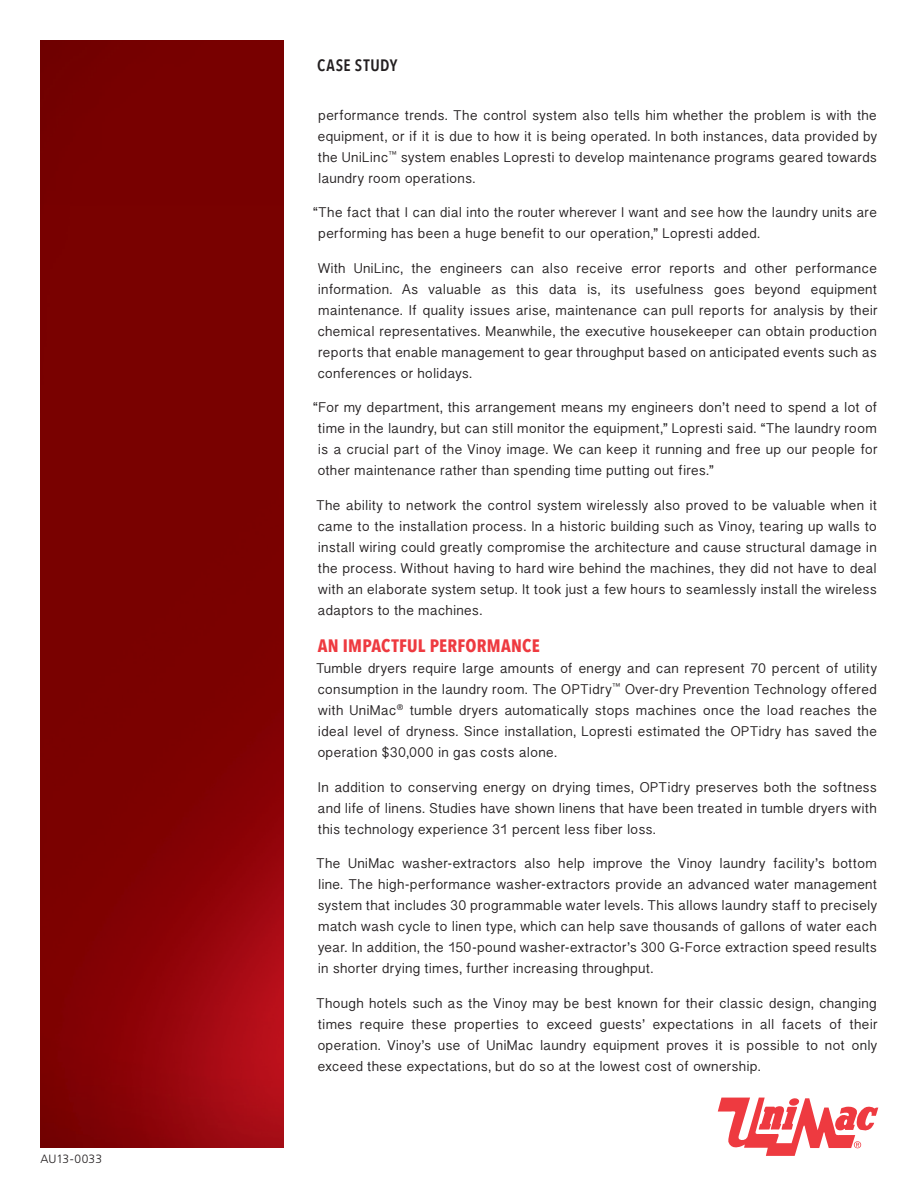
<style>
.page{position:relative;width:918px;height:1188px;background:#fff}
.page>*{position:absolute;margin:0;border:0;box-sizing:border-box;transform-origin:0 0}
.t1{font:700 18px "Avenir Next Condensed";letter-spacing:.015em;color:#ee3a40}
.t2{font:600 16.5px "Avenir Next Condensed";letter-spacing:.045em;color:#231f20}
.t3{font:14.25px/21px "Gujarati Sangam MN";letter-spacing:.015em;color:#231f20;text-align:justify}
.t4{font:300 12px "Frutiger";letter-spacing:.005em;color:#231f20}
</style>
<div class="page">
<img style="left:40px;top:40px;width:244px;height:1108px">
<svg style="left:718px;top:1098px;width:160px;height:58px"></svg>
<p class="t4" style="left:40px;top:1152px;width:63px">AU13-0033</p>
<p class="t2" style="left:317px;top:55px;width:82px">CASE STUDY</p>
<p class="t3" style="left:317px;top:104px;width:561px">performance trends. The control system also tells him whether the problem is with the equipment, or if it is due to how it is being operated. In both instances, data provided by the UniLinc<sup>™</sup> system enables Lopresti to develop maintenance programs geared towards laundry room operations.</p>
<p class="t3" style="left:318px;top:202px;width:560px;text-indent:-5px">“The fact that I can dial into the router wherever I want and see how the laundry units are performing has been a huge benefit to our operation,” Lopresti added.</p>
<p class="t3" style="left:317px;top:257px;width:562px">With UniLinc, the engineers can also receive error reports and other performance information. As valuable as this data is, its usefulness goes beyond equipment maintenance. If quality issues arise, maintenance can pull reports for analysis by their chemical representatives. Meanwhile, the executive housekeeper can obtain production reports that enable management to gear throughput based on anticipated events such as conferences or holidays.</p>
<p class="t3" style="left:317px;top:397px;width:562px;text-indent:-5px">“For my department, this arrangement means my engineers don’t need to spend a lot of time in the laundry, but can still monitor the equipment,” Lopresti said. “The laundry room is a crucial part of the Vinoy image. We can keep it running and free up our people for other maintenance rather than spending time putting out fires.”</p>
<p class="t3" style="left:316px;top:494px;width:563px">The ability to network the control system wirelessly also proved to be valuable when it came to the installation process. In a historic building such as Vinoy, tearing up walls to install wiring could greatly compromise the architecture and cause structural damage in the process. Without having to hard wire behind the machines, they did not have to deal with an elaborate system setup. It took just a few hours to seamlessly install the wireless adaptors to the machines.</p>
<p class="t1" style="left:318px;top:635px;width:224px">AN IMPACTFUL PERFORMANCE</p>
<p class="t3" style="left:316px;top:658px;width:563px">Tumble dryers require large amounts of energy and can represent 70 percent of utility consumption in the laundry room. The OPTidry<sup>™</sup> Over-dry Prevention Technology offered with UniMac<sup>®</sup> tumble dryers automatically stops machines once the load reaches the ideal level of dryness. Since installation, Lopresti estimated the OPTidry has saved the operation $30,000 in gas costs alone.</p>
<p class="t3" style="left:318px;top:776px;width:561px">In addition to conserving energy on drying times, OPTidry preserves both the softness and life of linens. Studies have shown linens that have been treated in tumble dryers with this technology experience 31 percent less fiber loss.</p>
<p class="t3" style="left:316px;top:853px;width:563px">The UniMac washer-extractors also help improve the Vinoy laundry facility’s bottom line. The high-performance washer-extractors provide an advanced water management system that includes 30 programmable water levels. This allows laundry staff to precisely match wash cycle to linen type, which can help save thousands of gallons of water each year. In addition, the 150-pound washer-extractor’s 300 G-Force extraction speed results in shorter drying times, further increasing throughput.</p>
<p class="t3" style="left:316px;top:992px;width:563px">Though hotels such as the Vinoy may be best known for their classic design, changing times require these properties to exceed guests’ expectations in all facets of their operation. Vinoy’s use of UniMac laundry equipment proves it is possible to not only exceed these expectations, but do so at the lowest cost of ownership.</p>
</div>
